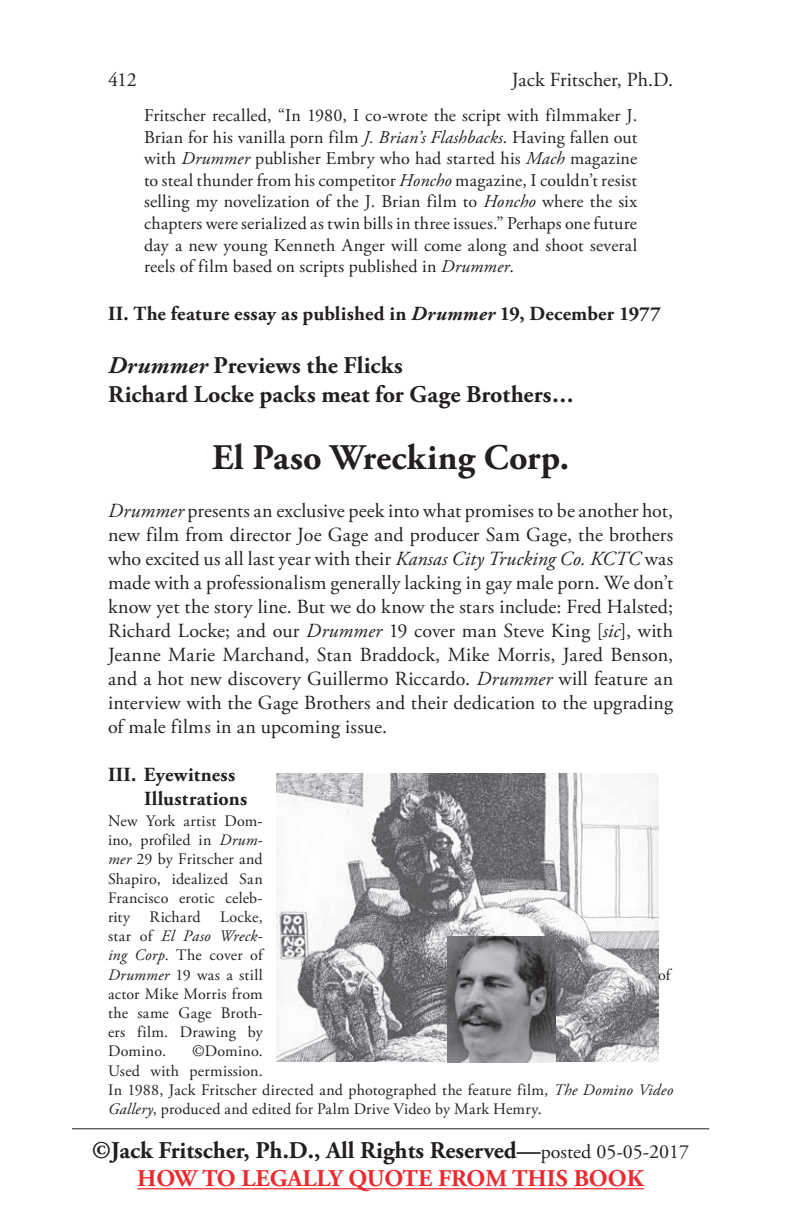
<style>
.page{position:relative;width:792px;height:1224px;background:#fff}
.page>*{position:absolute;margin:0;border:0;box-sizing:border-box;transform-origin:0 0}
.t1{font:700 36px "Adobe Garamond Pro";letter-spacing:.005em;color:#231f20}
.t2{font:700 24px/28.8px "Adobe Garamond Pro";color:#231f20;text-align:center}
.t3{font:20px/24px "Adobe Garamond Pro";letter-spacing:.01em;color:#231f20;text-align:justify}
.t4{font:700 20px/24px "Adobe Garamond Pro";letter-spacing:.015em;color:#231f20}
.t5{font:18px/21.6px "Adobe Garamond Pro";letter-spacing:.01em;color:#231f20;text-align:justify}
.t6{font:16px/19.2px "Adobe Garamond Pro";letter-spacing:.015em;color:#231f20;text-align:justify}
.s1{font-style:italic}
.s2{font-weight:400;font-size:20px}
.s3{color:#ee292e}
</style>
<div class="page">
<hr style="left:137px;top:1188px;width:507px;height:1px;background:#ee292e">
<hr style="left:72px;top:1128px;width:637px;height:1px;background:#231f20">
<img style="left:276px;top:774px;width:382px;height:288px">
<img style="left:447px;top:936px;width:108px;height:126px">
<p class="t3" style="left:108px;top:69px;width:30px">412</p>
<p class="t3" style="left:512px;top:69px;width:163px">Jack Fritscher, Ph.D.</p>
<p class="t5" style="left:144px;top:105px;width:495px">Fritscher recalled, “In 1980, I co-wrote the script with filmmaker J.<br>Brian for his vanilla porn film <span class="s1">J. Brian’s Flashbacks</span>. Having fallen out with <span class="s1">Drummer</span> publisher Embry who had started his <span class="s1">Mach</span> magazine to steal thunder from his competitor <span class="s1">Honcho</span> magazine, I couldn’t resist selling my novelization of the J. Brian film to <span class="s1">Honcho</span> where the six chapters were serialized as twin bills in three issues.” Perhaps one future day a new young Kenneth Anger will come along and shoot several reels of film based on scripts published in <span class="s1">Drummer</span>.</p>
<p class="t4" style="left:108px;top:302px;width:554px">II. The feature essay as published in <span class="s1">Drummer</span> 19, December 1977</p>
<p class="t2" style="left:108px;top:351px;width:467px;text-align:left"><span class="s1">Drummer</span> Previews the Flicks<br>Richard Locke packs meat for Gage Brothers . . .</p>
<h1 class="t1" style="left:212px;top:437px;width:359px">El Paso Wrecking Corp.</h1>
<p class="t3" style="left:108px;top:499px;width:567px"><span class="s1">Drummer</span> presents an exclusive peek into what promises to be another hot, new film from director Joe Gage and producer Sam Gage, the brothers who excited us all last year with their <span class="s1">Kansas City Trucking Co. KCTC</span> was made with a professionalism generally lacking in gay male porn. We don’t know yet the story line. But we do know the stars include: Fred Halsted; Richard Locke; and our <span class="s1">Drummer</span> 19 cover man Steve King [<span class="s1">sic</span>], with Jeanne Marie Marchand, Stan Braddock, Mike Morris, Jared Benson, and a hot new discovery Guillermo Riccardo. <span class="s1">Drummer</span> will feature an interview with the Gage Brothers and their dedication to the upgrading of male films in an upcoming issue.</p>
<p class="t4" style="left:144px;top:763px;width:105px;text-indent:-36px">III. Eyewitness<br>Illustrations</p>
<p class="t6" style="left:108px;top:812px;width:156px">New York artist Dom&shy;ino, profiled in <span class="s1">Drum&shy;mer</span> 29 by Fritscher and Shapiro, idealized San Francisco erotic celeb&shy;rity Richard Locke, star of <span class="s1">El Paso Wreck&shy;ing Corp</span>. The cover of <span class="s1">Drummer</span> 19 was a still</p>
<p class="t6" style="left:658px;top:966px;width:14px">of</p>
<p class="t6" style="left:108px;top:985px;width:156px">actor Mike Morris from the same Gage Broth&shy;ers film. Drawing by Domino.</p>
<p class="t6" style="left:108px;top:1042px;width:567px;text-align:left;text-indent:84px">©Domino.<br>Used with permission.<br>In 1988, Jack Fritscher directed and photographed the feature film, <span class="s1">The Domino Video Gallery</span>, produced and edited for Palm Drive Video by Mark Hemry.</p>
<p class="t2" style="left:92px;top:1136px;width:599px">©Jack Fritscher, Ph.D., All Rights Reserved—<span class="s2">posted 05-05-2017<br></span><span class="s3">HOW TO LEGALLY QUOTE FROM THIS BOOK</span></p>
</div>
